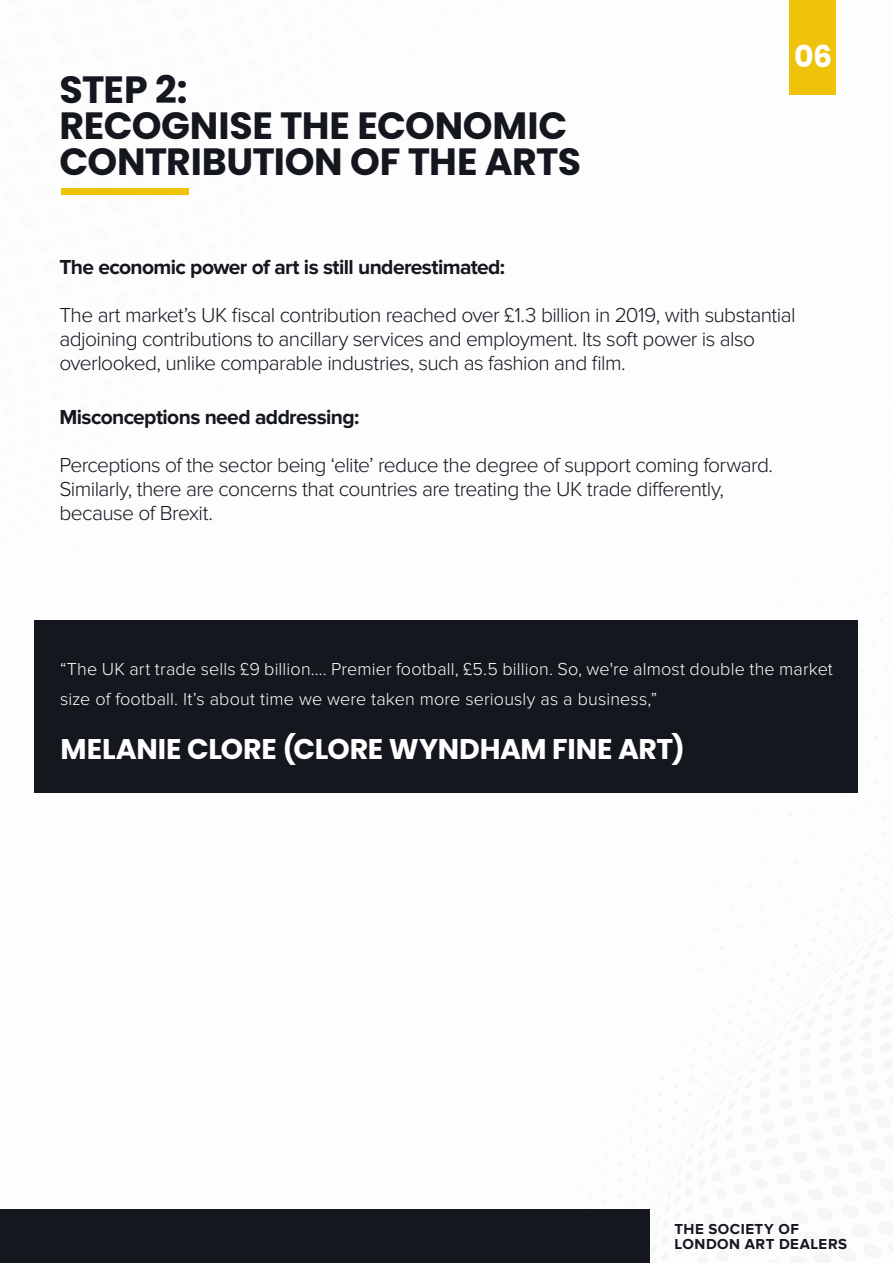
<style>
.page{position:relative;width:893px;height:1263px;background:#fff}
.page>*{position:absolute;margin:0;border:0;box-sizing:border-box;transform-origin:0 0}
.t1{font:700 37.95px/36.3px "Poppins";letter-spacing:-.01em;color:#15171f}
.t2{font:700 30px "Poppins";color:#fff}
.t3{font:700 28.5px "Poppins";letter-spacing:-.01em;color:#fff}
.t4{font:300 21px/24px "Proxima Nova";letter-spacing:-.03em;color:#15171f}
.t5{font:700 21px "Proxima Nova";letter-spacing:-.03em;color:#15171f}
.t6{font:300 18px/30px "Proxima Nova";letter-spacing:.005em;color:#fff}
.t7{font:700 15px/15px "Proxima Nova";letter-spacing:.035em;color:#15171f}
</style>
<div class="page">
<div style="left:0;top:1209px;width:650px;height:54px;background:#15171f"></div>
<div style="left:789px;top:0;width:47px;height:94px;background:#efc30a"></div>
<div style="left:35px;top:620px;width:823px;height:173px;background:#15171f"></div>
<div style="left:61px;top:188px;width:127px;height:6px;background:#efc30a"></div>
<h1 class="t1" style="left:60px;top:71px;width:523px">STEP 2:<br>RECOGNISE THE ECONOMIC<br>CONTRIBUTION OF THE ARTS</h1>
<h2 class="t2" style="left:794px;top:39px;width:40px">06</h2>
<p class="t5" style="left:59px;top:255px;width:447px">The economic power of art is still underestimated:</p>
<p class="t4" style="left:59px;top:303px;width:738px">The art market’s UK fiscal contribution reached over £1.3 billion in 2019, with substantial adjoining contributions to ancillary services and employment. Its soft power is also overlooked, unlike comparable industries, such as fashion and film.</p>
<p class="t5" style="left:59px;top:405px;width:301px">Misconceptions need addressing:</p>
<p class="t4" style="left:59px;top:453px;width:715px">Perceptions of the sector being ‘elite’ reduce the degree of support coming forward.<br>Similarly, there are concerns that countries are treating the UK trade differently, because of Brexit.</p>
<p class="t6" style="left:60px;top:654px;width:774px">“The UK art trade sells £9 billion…. Premier football, £5.5 billion. So, we're almost double the market size of football. It’s about time we were taken more seriously as a business,”</p>
<h3 class="t3" style="left:61px;top:733px;width:626px">MELANIE CLORE (CLORE WYNDHAM FINE ART)</h3>
<p class="t7" style="left:674px;top:1221px;width:174px">THE SOCIETY OF<br>LONDON ART DEALERS</p>
</div>
